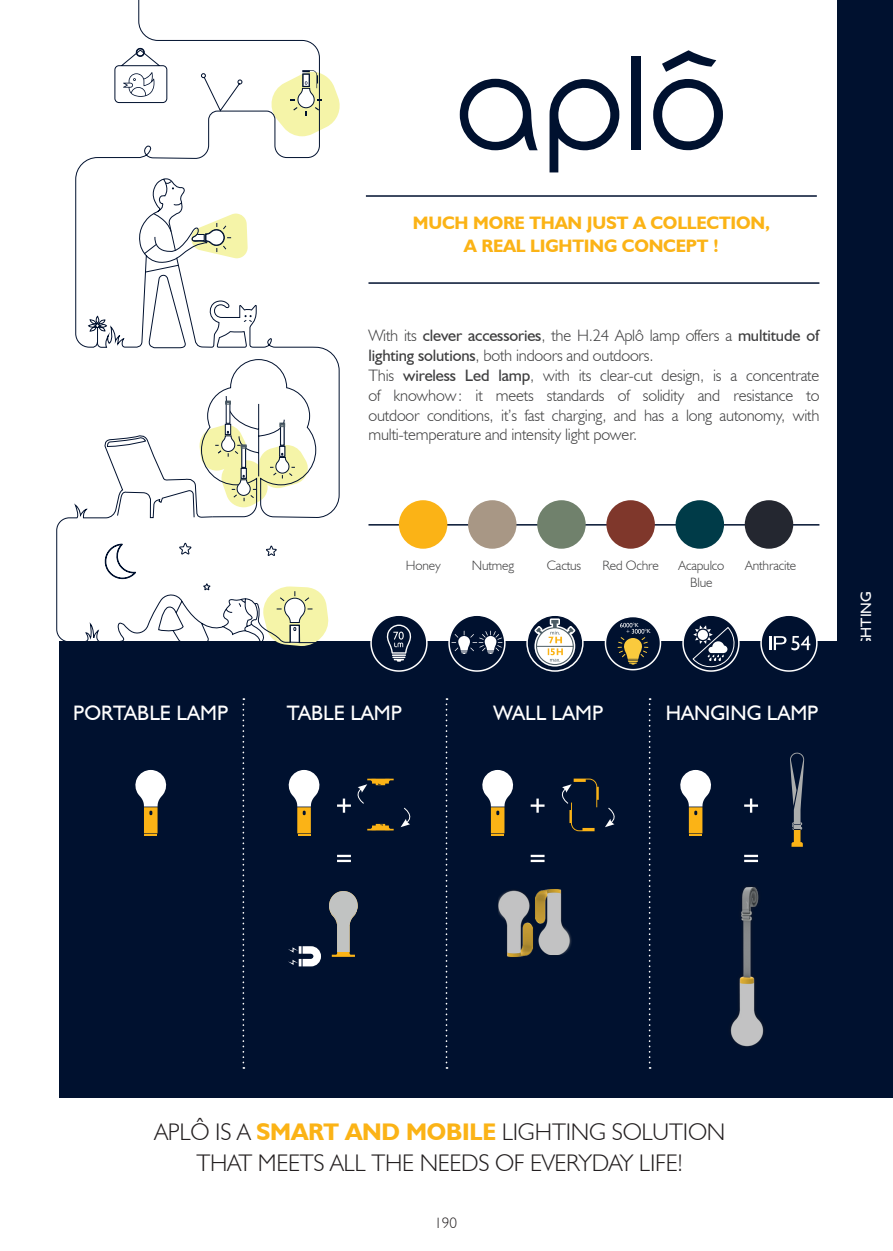
<style>
.page{position:relative;width:893px;height:1251px;background:#fff}
.page>*{position:absolute;margin:0;border:0;box-sizing:border-box;transform-origin:0 0}
.t1{font:300 24px/31.5px "Humanist 521 BT";letter-spacing:-.01em;color:#231f20;text-align:center}
.t2{font:20.85px "Humanist 521 BT";color:#fff}
.t3{font:700 18px/22.5px "Humanist 521 BT";letter-spacing:-.01em;color:#fbb316;text-align:center}
.t4{font:300 16.5px/19.8px "Humanist 521 BT";letter-spacing:-.01em;color:#3e3e3f}
.t5{font:15px "Humanist 521 BT";color:#fff}
.t6{font:300 15px "Humanist 521 BT";color:#231f20}
.t7{font:300 13.5px/16.2px "Humanist 521 BT";letter-spacing:-.01em;color:#3e3e3f;text-align:center}
.t8{font:5.85px "Humanist 521 BT";color:#fff;scale:1.04 1}
.s1{font-weight:400}
.s2{font-weight:700;color:#fbb316}
</style>
<div class="page">
<div style="left:838px;top:0;width:55px;height:716px;background:#00112f"></div>
<div style="left:59px;top:641px;width:834px;height:456px;background:#00112f"></div>
<svg style="left:662px;top:50px;width:54px;height:22px"></svg>
<div style="left:631px;top:57px;width:9px;height:93px;background:#00112f"></div>
<svg style="left:653px;top:79px;width:70px;height:71px"></svg>
<svg style="left:549px;top:79px;width:70px;height:93px"></svg>
<svg style="left:460px;top:79px;width:78px;height:71px"></svg>
<svg style="left:56px;top:0;width:264px;height:641px"></svg>
<svg style="left:114px;top:49px;width:22px;height:54px"></svg>
<svg style="left:136px;top:48px;width:181px;height:123px"></svg>
<svg style="left:88px;top:171px;width:252px;height:347px"></svg>
<svg style="left:97px;top:177px;width:155px;height:171px"></svg>
<svg style="left:267px;top:70px;width:73px;height:66px"></svg>
<svg style="left:198px;top:423px;width:113px;height:84px"></svg>
<hr style="left:368px;top:524px;width:451px;height:1px;background:#00112f">
<div style="left:399px;top:500px;width:48px;height:48px;background:#fbb316;border-radius:50%"></div>
<div style="left:468px;top:500px;width:48px;height:48px;background:#a89785;border-radius:50%"></div>
<div style="left:537px;top:500px;width:49px;height:48px;background:#70816c;border-radius:50%"></div>
<div style="left:676px;top:500px;width:48px;height:48px;background:#003b48;border-radius:50%"></div>
<div style="left:745px;top:500px;width:48px;height:48px;background:#242730;border-radius:50%"></div>
<div style="left:606px;top:500px;width:49px;height:48px;background:#7f372b;border-radius:50%"></div>
<hr style="left:368px;top:282px;width:451px;height:2px;background:#00112f">
<hr style="left:366px;top:195px;width:451px;height:2px;background:#00112f">
<svg style="left:179px;top:542px;width:639px;height:130px"></svg>
<svg style="left:135px;top:769px;width:32px;height:66px"></svg>
<svg style="left:482px;top:769px;width:32px;height:66px"></svg>
<svg style="left:288px;top:770px;width:32px;height:65px"></svg>
<div style="left:496px;top:888px;width:39px;height:70px;background:#231f20;opacity:.75"></div>
<img style="left:498px;top:889px;width:35px;height:67px">
<div style="left:534px;top:887px;width:39px;height:69px;background:#231f20;opacity:.75"></div>
<img style="left:536px;top:889px;width:36px;height:65px">
<svg style="left:605px;top:807px;width:10px;height:20px"></svg>
<svg style="left:561px;top:778px;width:38px;height:53px"></svg>
<svg style="left:531px;top:798px;width:13px;height:14px"></svg>
<svg style="left:531px;top:854px;width:13px;height:7px"></svg>
<svg style="left:337px;top:854px;width:14px;height:7px"></svg>
<img style="left:730px;top:887px;width:34px;height:159px">
<svg style="left:790px;top:752px;width:14px;height:94px"></svg>
<svg style="left:680px;top:769px;width:31px;height:66px"></svg>
<svg style="left:744px;top:798px;width:14px;height:14px"></svg>
<svg style="left:744px;top:854px;width:14px;height:7px"></svg>
<svg style="left:446px;top:698px;width:1px;height:370px"></svg>
<svg style="left:242px;top:698px;width:2px;height:370px"></svg>
<svg style="left:649px;top:698px;width:2px;height:370px"></svg>
<svg style="left:401px;top:807px;width:10px;height:20px"></svg>
<svg style="left:367px;top:823px;width:27px;height:7px"></svg>
<svg style="left:337px;top:778px;width:57px;height:34px"></svg>
<svg style="left:288px;top:891px;width:70px;height:76px"></svg>
<p class="t3" style="left:413px;top:211px;width:359px">MUCH MORE THAN JUST A COLLECTION,<br>A REAL LIGHTING CONCEPT !</p>
<p class="t4" style="left:368px;top:325px;width:452px">With its <span class="s1">clever accessories</span>, the H.24 Aplô lamp offers a <span class="s1">multitude of lighting solutions</span>, both indoors and outdoors.<br>This <span class="s1">wireless Led lamp</span>, with its clear-cut design, is a concentrate of knowhow: it meets standards of solidity and resistance to outdoor conditions, it’s fast charging, and has a long autonomy, with multi-temperature and intensity light power.</p>
<p class="t7" style="left:472px;top:557px;width:44px">Nutmeg</p>
<p class="t7" style="left:547px;top:557px;width:36px">Cactus</p>
<p class="t7" style="left:602px;top:557px;width:58px">Red Ochre</p>
<p class="t7" style="left:678px;top:557px;width:47px">Acapulco<br>Blue</p>
<p class="t7" style="left:406px;top:557px;width:37px">Honey</p>
<p class="t7" style="left:745px;top:557px;width:52px">Anthracite</p>
<p class="t8" style="left:635px;top:621px;width:5px">K</p>
<p class="t8" style="left:647px;top:627px;width:5px">K</p>
<p class="t2" style="left:73px;top:699px;width:157px">PORTABLE LAMP</p>
<p class="t2" style="left:287px;top:699px;width:117px">TABLE LAMP</p>
<p class="t2" style="left:493px;top:699px;width:111px">WALL LAMP</p>
<p class="t2" style="left:666px;top:699px;width:154px">HANGING LAMP</p>
<p class="t5" style="left:857px;top:659px;width:70px;rotate:-90deg">LIGHTING</p>
<h1 class="t1" style="left:154px;top:1115px;width:573px">APLÔ IS A <span class="s2">SMART AND MOBILE</span> LIGHTING SOLUTION<br>THAT MEETS ALL THE NEEDS OF EVERYDAY LIFE!</h1>
<p class="t6" style="left:434px;top:1213px;width:24px">190</p>
</div>
